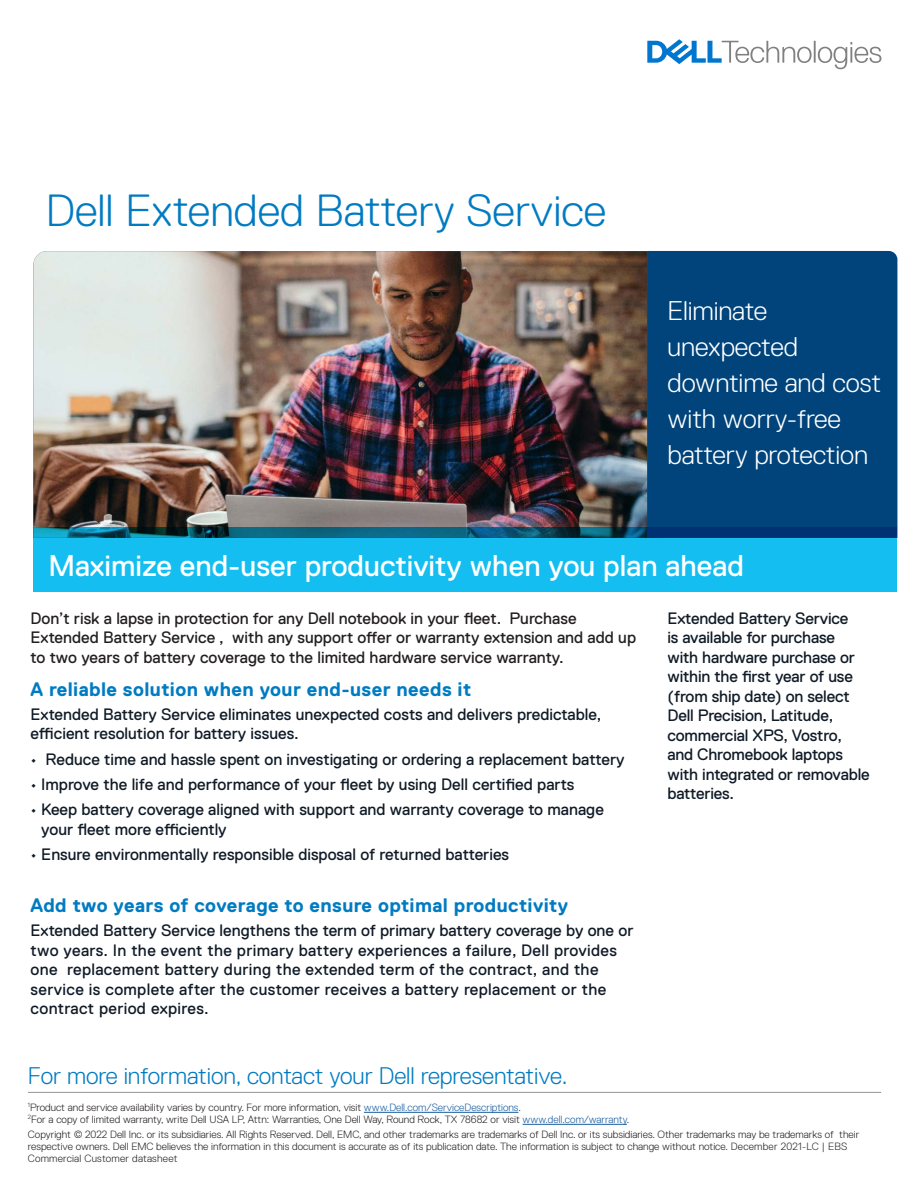
<style>
.page{position:relative;width:918px;height:1188px;background:#fff}
.page>*{position:absolute;margin:0;border:0;box-sizing:border-box;transform-origin:0 0}
.Cover_-Solutions{font:300 45px "Dell Replica";color:#007bc2}
.Cover_subtitle{font:30px "Dell Replica";color:#fff}
.At_a_Glance{font:300 27px/36px "Dell Replica";letter-spacing:-.005em;color:#fff}
.Body_Copy{font:300 24px "Dell Replica";letter-spacing:-.005em;color:#007bc2}
.Intro{font:700 19.5px "Dell Replica";letter-spacing:.02em;color:#007bc2}
.Intro-2{font:16.5px/19.5px "Dell Replica";color:#101b27}
.Intro-3{font:16.5px/19.5px "Dell Replica";letter-spacing:.02em;color:#101b27}
.Body_Copy-2{font:16.5px/19.5px "Dell Replica";letter-spacing:-.01em;color:#101b27}
.Intro-4{font:16.5px/19.5px "Dell Replica";color:#231f20}
.Body_Copy-3{font:300 10.5px/12px "Dell Replica";color:#231f20}
.s1{color:#175d9e}
</style>
<div class="page">
<img style="left:33px;top:251px;width:614px;height:276px">
<div style="left:647px;top:251px;width:250px;height:276px;background:#00447b"></div>
<svg style="left:33px;top:527px;width:864px;height:65px;background:#12abda"></svg>
<hr style="left:28px;top:1092px;width:853px;height:1px;background:#939598">
<hr style="left:364px;top:1112px;width:154px;height:1px;background:#175d9e">
<hr style="left:523px;top:1124px;width:104px;height:1px;background:#175d9e">
<svg style="left:647px;top:39px;width:234px;height:30px"></svg>
<p class="Cover_-Solutions" style="left:46px;top:186px;width:562px">Dell Extended Battery Service</p>
<p class="At_a_Glance" style="left:668px;top:292px;width:215px">Eliminate unexpected downtime and cost with worry-free battery protection</p>
<p class="Cover_subtitle" style="left:49px;top:549px;width:697px">Maximize end-user productivity when you plan ahead</p>
<p class="Body_Copy-2" style="left:668px;top:608px;width:204px">Extended Battery Service<br>is available for purchase with hardware purchase or within the first year of use (from ship date) on select<br>Dell Precision, Latitude, commercial XPS, Vostro, and Chromebook laptops with integrated or removable batteries.</p>
<p class="Intro-4" style="left:31px;top:608px;width:607px">Don’t risk a lapse in protection for any Dell notebook in your fleet. Purchase<br>Extended Battery Service , with any support offer or warranty extension and add up to two years of battery coverage to the limited hardware service warranty.</p>
<p class="Intro" style="left:31px;top:678px;width:442px">A reliable solution when your end-user needs it</p>
<p class="Intro-2" style="left:31px;top:704px;width:573px">Extended Battery Service eliminates unexpected costs and delivers predictable, efficient resolution for battery issues.</p>
<p class="Intro-2" style="left:31px;top:750px;width:595px">• Reduce time and hassle spent on investigating or ordering a replacement battery</p>
<p class="Intro-2" style="left:31px;top:775px;width:545px">• Improve the life and performance of your fleet by using Dell certified parts</p>
<p class="Intro-2" style="left:41px;top:800px;width:564px;text-indent:-11px">• Keep battery coverage aligned with support and warranty coverage to manage your fleet more efficiently</p>
<p class="Intro-2" style="left:31px;top:844px;width:480px">• Ensure environmentally responsible disposal of returned batteries</p>
<p class="Intro" style="left:31px;top:895px;width:539px">Add two years of coverage to ensure optimal productivity</p>
<p class="Intro-3" style="left:31px;top:921px;width:604px">Extended Battery Service lengthens the term of primary battery coverage by one or two years. In the event the primary battery experiences a failure, Dell provides one replacement battery during the extended term of the contract, and the service is complete after the customer receives a battery replacement or the contract period expires.</p>
<p class="Body_Copy" style="left:28px;top:1062px;width:541px">For more information, contact your Dell representative.</p>
<p class="Body_Copy-3" style="left:28px;top:1101px;width:603px"><sup>1</sup>Product and service availability varies by country. For more information, visit <span class="s1">www.Dell.com/ServiceDescriptions</span>.<br><sup>2</sup>For a copy of limited warranty, write Dell USA LP, Attn: Warranties, One Dell Way, Round Rock, TX 78682 or visit <span class="s1">www.dell.com/warranty</span>.</p>
<p class="Body_Copy-3" style="left:28px;top:1128px;width:833px">Copyright © 2022 Dell Inc. or its subsidiaries. All Rights Reserved. Dell, EMC, and other trademarks are trademarks of Dell Inc. or its subsidiaries. Other trademarks may be trademarks of their respective owners. Dell EMC believes the information in this document is accurate as of its publication date. The information is subject to change without notice. December 2021-LC | EBS<br>Commercial Customer datasheet</p>
</div>
